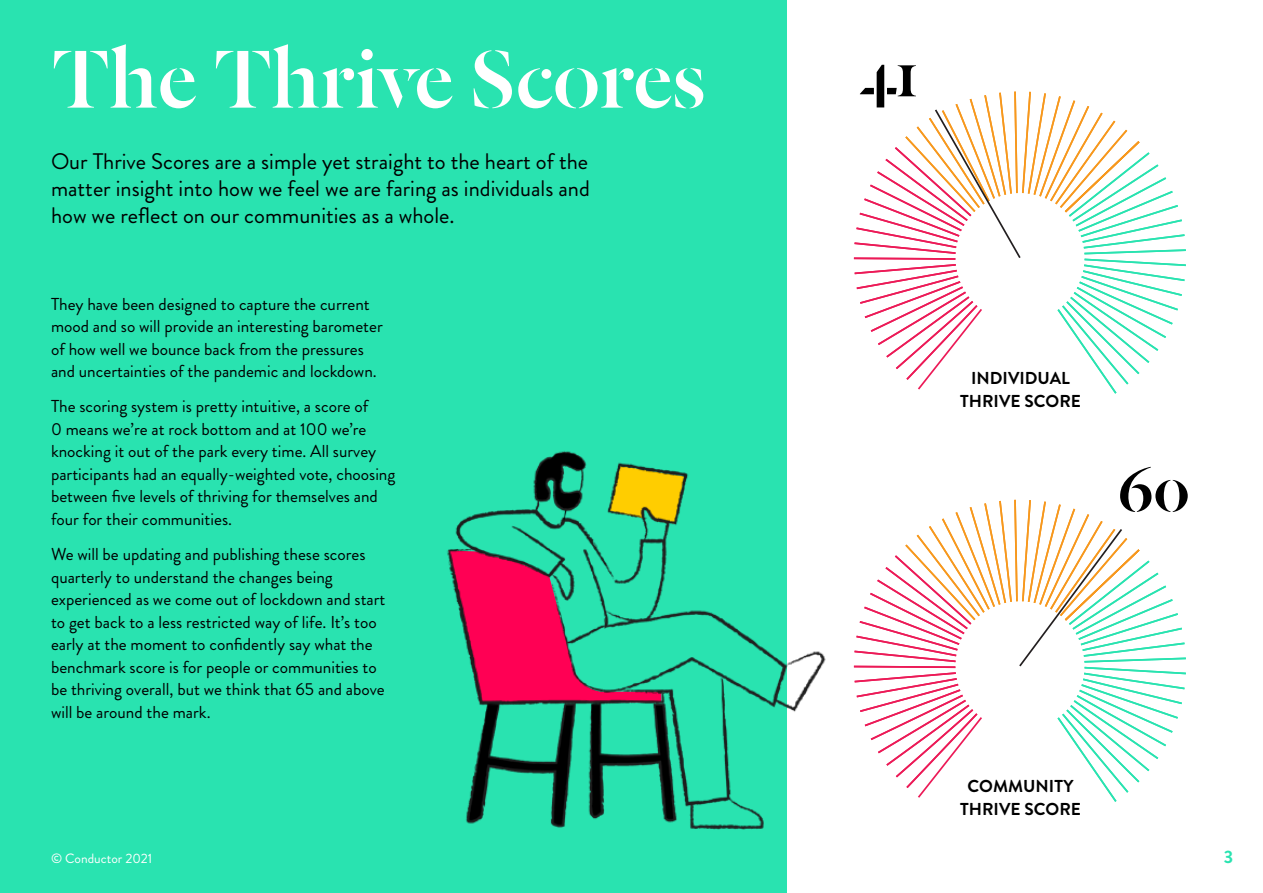
<style>
.page{position:relative;width:1263px;height:893px;background:#fff}
.page>*{position:absolute;margin:0;border:0;box-sizing:border-box;transform-origin:0 0}
.t1{font:90px "Dala Floda Roman No.2";color:#fff}
.t2{font:72px "Dala Floda Roman No.2";color:#000}
.t3{font:22.5px/27px "Brandon Grotesque";color:#000;text-align:justify}
.t4{font:700 18px "Brandon Grotesque";color:#29e3b0}
.t5{font:17.25px/22.5px "Brandon Grotesque";color:#000}
.t6{font:700 17.25px/22.5px "Brandon Grotesque";color:#000;text-align:center}
.t7{font:13.5px "Brandon Grotesque";color:#fff}
</style>
<div class="page">
<div style="left:0;top:0;width:787px;height:893px;background:#29e3b0"></div>
<svg style="left:853px;top:91px;width:333px;height:303px"></svg>
<svg style="left:853px;top:499px;width:333px;height:303px"></svg>
<img style="left:447px;top:451px;width:379px;height:379px">
<h1 class="t1" style="left:51px;top:20px;width:656px">The Thrive Scores</h1>
<h3 class="t3" style="left:51px;top:148px;width:540px">Our Thrive Scores are a simple yet straight to the heart of the matter insight into how we feel we are faring as individuals and how we reflect on our communities as a whole.</h3>
<p class="t5" style="left:51px;top:293px;width:333px">They have been designed to capture the current mood and so will provide an interesting barometer of how well we bounce back from the pressures and uncertainties of the pandemic and lockdown.</p>
<p class="t5" style="left:51px;top:396px;width:346px">The scoring system is pretty intuitive, a score of<br>0 means we’re at rock bottom and at 100 we’re knocking it out of the park every time. All survey participants had an equally-weighted vote, choosing between five levels of thriving for themselves and four for their communities.</p>
<p class="t5" style="left:51px;top:543px;width:336px">We will be updating and publishing these scores quarterly to understand the changes being experienced as we come out of lockdown and start to get back to a less restricted way of life. It’s too early at the moment to confidently say what the benchmark score is for people or communities to be thriving overall, but we think that 65 and above will be around the mark.</p>
<p class="t7" style="left:51px;top:849px;width:103px">© Conductor 2021</p>
<h2 class="t2" style="left:859px;top:26px;width:60px">41</h2>
<p class="t6" style="left:960px;top:367px;width:122px">INDIVIDUAL<br>THRIVE SCORE</p>
<h2 class="t2" style="left:1118px;top:441px;width:73px">60</h2>
<p class="t6" style="left:960px;top:775px;width:122px">COMMUNITY<br>THRIVE SCORE</p>
<p class="t4" style="left:1224px;top:844px;width:11px">3</p>
</div>
